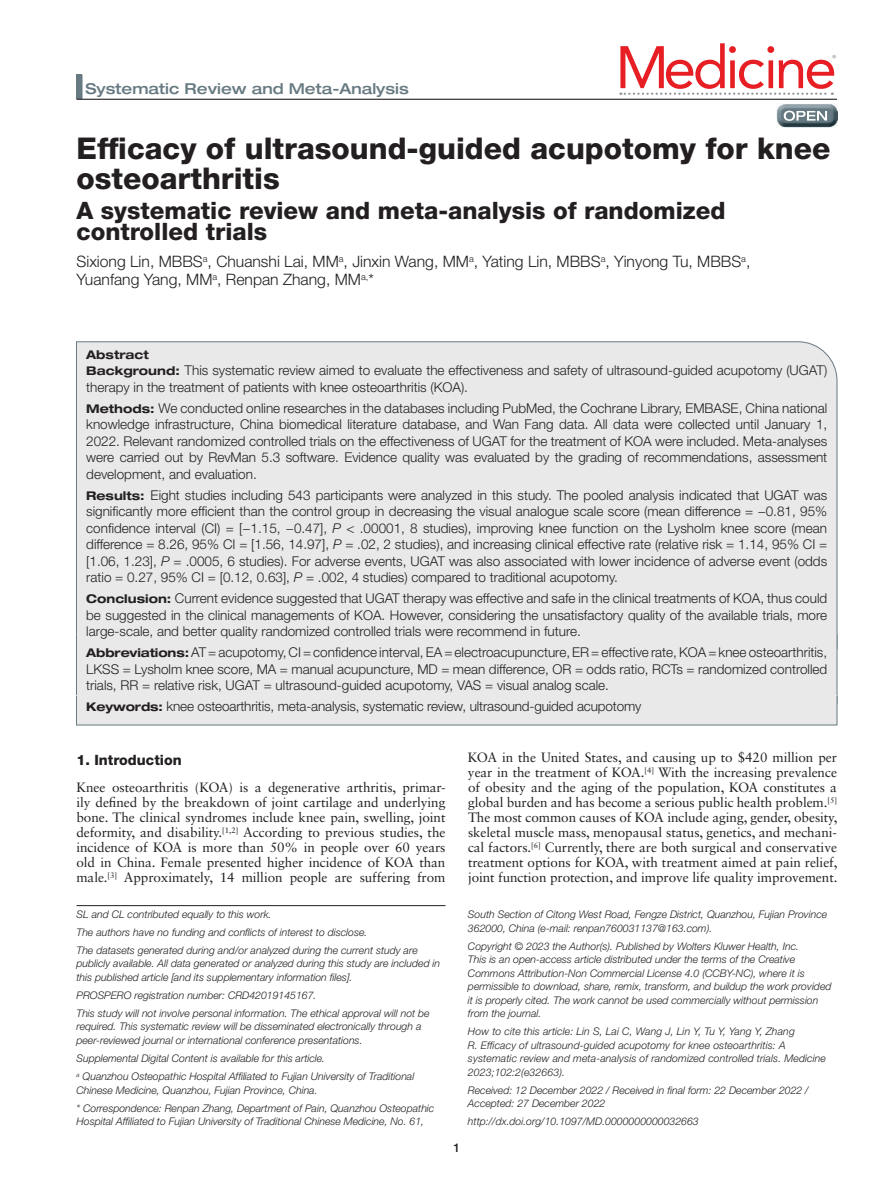
<style>
.page{position:relative;width:891px;height:1188px;background:#fff}
.page>*{position:absolute;margin:0;border:0;box-sizing:border-box;transform-origin:0 0}
.t1{font:59.4px "Avenir";letter-spacing:-.06em;color:#e71e24}
.t2{font:800 30px/30px "Helvetica Neue LT Std";color:#231f20}
.t3{font:800 24px/21px "Helvetica Neue LT Std";color:#231f20}
.t4{font:300 15.75px/18px "Helvetica Neue LT Std";color:#231f20}
.t5{font:500 expanded 15px "Helvetica Neue LT Std";color:#667981}
.t6{font:800 14.25px "Helvetica Neue LT Std";color:#231f20}
.t7{font:300 13.5px/16.5px "Helvetica Neue LT Std";color:#231f20;text-align:justify}
.t8{font:13.5px/15px "Sabon LT Std";letter-spacing:-.005em;color:#231f20;text-align:justify}
.t9{font:700 expanded 12px "Helvetica Neue LT Std";color:#231f20}
.t10{font:500 12px "Helvetica Neue LT Std";color:#231f20}
.t11{font:italic 300 10.5px/13.5px "Helvetica Neue LT Std";color:#231f20}
.t12{font:500 10.35px "Akzidenz Grotesk BE";color:#909295}
.s1{font-weight:700;font-stretch:expanded;font-size:12px}
.s2{font-style:italic}
</style>
<div class="page">
<div style="left:76px;top:74px;width:6px;height:25px;background:#677981"></div>
<hr style="left:76px;top:99px;width:761px;height:1px;background:#231f20">
<img style="left:776px;top:104px;width:61px;height:24px">
<svg style="left:784px;top:111px;width:43px;height:10px"></svg>
<svg style="left:620px;top:93px;width:213px;height:2px"></svg>
<div style="left:76px;top:341px;width:762px;height:309px;background:#e9e9e9"></div>
<div style="left:76px;top:634px;width:761px;height:71px;background:#e9e9e9"></div>
<div style="left:76px;top:696px;width:761px;height:29px;background:#e9e9e9"></div>
<hr style="left:76px;top:905px;width:370px;height:1px;background:#231f20">
<p class="t5" style="left:86px;top:80px;width:325px">Systematic Review and Meta-Analysis</p>
<h1 class="t1" style="left:615px;top:33px;width:223px">Medicine</h1>
<p class="t12" style="left:832px;top:52px;width:6px">®</p>
<h2 class="t2" style="left:76px;top:134px;width:756px">Efficacy of ultrasound-guided acupotomy for knee osteoarthritis</h2>
<h3 class="t3" style="left:76px;top:200px;width:651px">A systematic review and meta-analysis of randomized controlled trials</h3>
<p class="t4" style="left:76px;top:252px;width:675px">Sixiong Lin, MBBS<sup>a</sup>, Chuanshi Lai, MM<sup>a</sup>, Jinxin Wang, MM<sup>a</sup>, Yating Lin, MBBS<sup>a</sup>, Yinyong Tu, MBBS<sup>a</sup>,<br>Yuanfang Yang, MM<sup>a</sup>, Renpan Zhang, MM<sup>a,</sup>*</p>
<p class="t9" style="left:86px;top:347px;width:64px">Abstract</p>
<p class="t7" style="left:86px;top:362px;width:743px"><span class="s1">Background:</span> This systematic review aimed to evaluate the effectiveness and safety of ultrasound-guided acupotomy (UGAT) therapy in the treatment of patients with knee osteoarthritis (KOA).</p>
<p class="t7" style="left:86px;top:400px;width:743px"><span class="s1">Methods:</span> We conducted online researches in the databases including PubMed, the Cochrane Library, EMBASE, China national knowledge infrastructure, China biomedical literature database, and Wan Fang data. All data were collected until January 1, 2022. Relevant randomized controlled trials on the effectiveness of UGAT for the treatment of KOA were included. Meta-analyses were carried out by RevMan 5.3 software. Evidence quality was evaluated by the grading of recommendations, assessment development, and evaluation.</p>
<p class="t7" style="left:86px;top:487px;width:743px"><span class="s1">Results:</span> Eight studies including 543 participants were analyzed in this study. The pooled analysis indicated that UGAT was significantly more efficient than the control group in decreasing the visual analogue scale score (mean difference = −0.81, 95% confidence interval (CI) = [−1.15, −0.47], <span class="s2">P</span> &lt; .00001, 8 studies), improving knee function on the Lysholm knee score (mean difference = 8.26, 95% CI = [1.56, 14.97], <span class="s2">P</span> = .02, 2 studies), and increasing clinical effective rate (relative risk = 1.14, 95% CI = [1.06, 1.23], <span class="s2">P</span> = .0005, 6 studies). For adverse events, UGAT was also associated with lower incidence of adverse event (odds ratio = 0.27, 95% CI = [0.12, 0.63], <span class="s2">P</span> = .002, 4 studies) compared to traditional acupotomy.</p>
<p class="t7" style="left:86px;top:590px;width:743px"><span class="s1">Conclusion:</span> Current evidence suggested that UGAT therapy was effective and safe in the clinical treatments of KOA, thus could be suggested in the clinical managements of KOA. However, considering the unsatisfactory quality of the available trials, more large-scale, and better quality randomized controlled trials were recommend in future.</p>
<p class="t7" style="left:86px;top:644px;width:743px"><span class="s1">Abbreviations:</span> AT = acupotomy, CI = confidence interval, EA = electroacupuncture, ER = effective rate, KOA = knee osteoarthritis, LKSS = Lysholm knee score, MA = manual acupuncture, MD = mean difference, OR = odds ratio, RCTs = randomized controlled trials, RR = relative risk, UGAT = ultrasound-guided acupotomy, VAS = visual analog scale.</p>
<p class="t7" style="left:86px;top:698px;width:557px"><span class="s1">Keywords:</span> knee osteoarthritis, meta-analysis, systematic review, ultrasound-guided acupotomy</p>
<p class="t6" style="left:76px;top:752px;width:107px">1. Introduction</p>
<p class="t8" style="left:76px;top:780px;width:371px">Knee osteoarthritis (KOA) is a degenerative arthritis, primar&shy;ily defined by the breakdown of joint cartilage and underlying bone. The clinical syndromes include knee pain, swelling, joint deformity, and disability.<sup>[1,2]</sup> According to previous studies, the incidence of KOA is more than 50% in people over 60 years old in China. Female presented higher incidence of KOA than male.<sup>[3]</sup> Approximately, 14 million people are suffering from</p>
<p class="t8" style="left:468px;top:750px;width:371px">KOA in the United States, and causing up to $420 million per year in the treatment of KOA.<sup>[4]</sup> With the increasing prevalence of obesity and the aging of the population, KOA constitutes a global burden and has become a serious public health problem.<sup>[5] </sup>The most common causes of KOA include aging, gender, obesity, skeletal muscle mass, menopausal status, genetics, and mechani&shy;cal factors.<sup>[6]</sup> Currently, there are both surgical and conservative treatment options for KOA, with treatment aimed at pain relief, joint function protection, and improve life quality improvement.</p>
<p class="t11" style="left:76px;top:905px;width:343px;line-height:18px">SL and CL contributed equally to this work.<br>The authors have no funding and conflicts of interest to disclose.<br>The datasets generated during and/or analyzed during the current study are</p>
<p class="t11" style="left:76px;top:957px;width:365px">publicly available. All data generated or analyzed during this study are included in this published article [and its supplementary information files].</p>
<p class="t11" style="left:76px;top:986px;width:355px;line-height:18px">PROSPERO registration number: CRD42019145167.<br>This study will not involve personal information. The ethical approval will not be</p>
<p class="t11" style="left:76px;top:1020px;width:347px">required. This systematic review will be disseminated electronically through a peer-reviewed journal or international conference presentations.</p>
<p class="t11" style="left:76px;top:1049px;width:339px;line-height:18px">Supplemental Digital Content is available for this article.<br><sup>a</sup> Quanzhou Osteopathic Hospital Affiliated to Fujian University of Traditional</p>
<p class="t11" style="left:76px;top:1081px;width:359px;line-height:18px">Chinese Medicine, Quanzhou, Fujian Province, China.<br>* Correspondence: Renpan Zhang, Department of Pain, Quanzhou Osteopathic</p>
<p class="t11" style="left:76px;top:1114px;width:349px">Hospital Affiliated to Fujian University of Traditional Chinese Medicine, No. 61,</p>
<p class="t10" style="left:453px;top:1140px;width:8px">1</p>
<p class="t11" style="left:468px;top:907px;width:361px">South Section of Citong West Road, Fengze District, Quanzhou, Fujian Province<br>362000, China (e-mail: renpan760031137@163.com).</p>
<p class="t11" style="left:468px;top:939px;width:365px">Copyright © 2023 the Author(s). Published by Wolters Kluwer Health, Inc.<br>This is an open-access article distributed under the terms of the Creative Commons Attribution-Non Commercial License 4.0 (CCBY-NC), where it is permissible to download, share, remix, transform, and buildup the work provided it is properly cited. The work cannot be used commercially without permission from the journal.</p>
<p class="t11" style="left:468px;top:1024px;width:360px">How to cite this article: Lin S, Lai C, Wang J, Lin Y, Tu Y, Yang Y, Zhang<br>R. Efficacy of ultrasound-guided acupotomy for knee osteoarthritis: A systematic review and meta-analysis of randomized controlled trials. Medicine 2023;102:2(e32663).</p>
<p class="t11" style="left:468px;top:1083px;width:342px">Received: 12 December 2022 / Received in final form: 22 December 2022 /<br>Accepted: 27 December 2022</p>
<p class="t11" style="left:468px;top:1114px;width:232px">http://dx.doi.org/10.1097/MD.0000000000032663</p>
</div>
